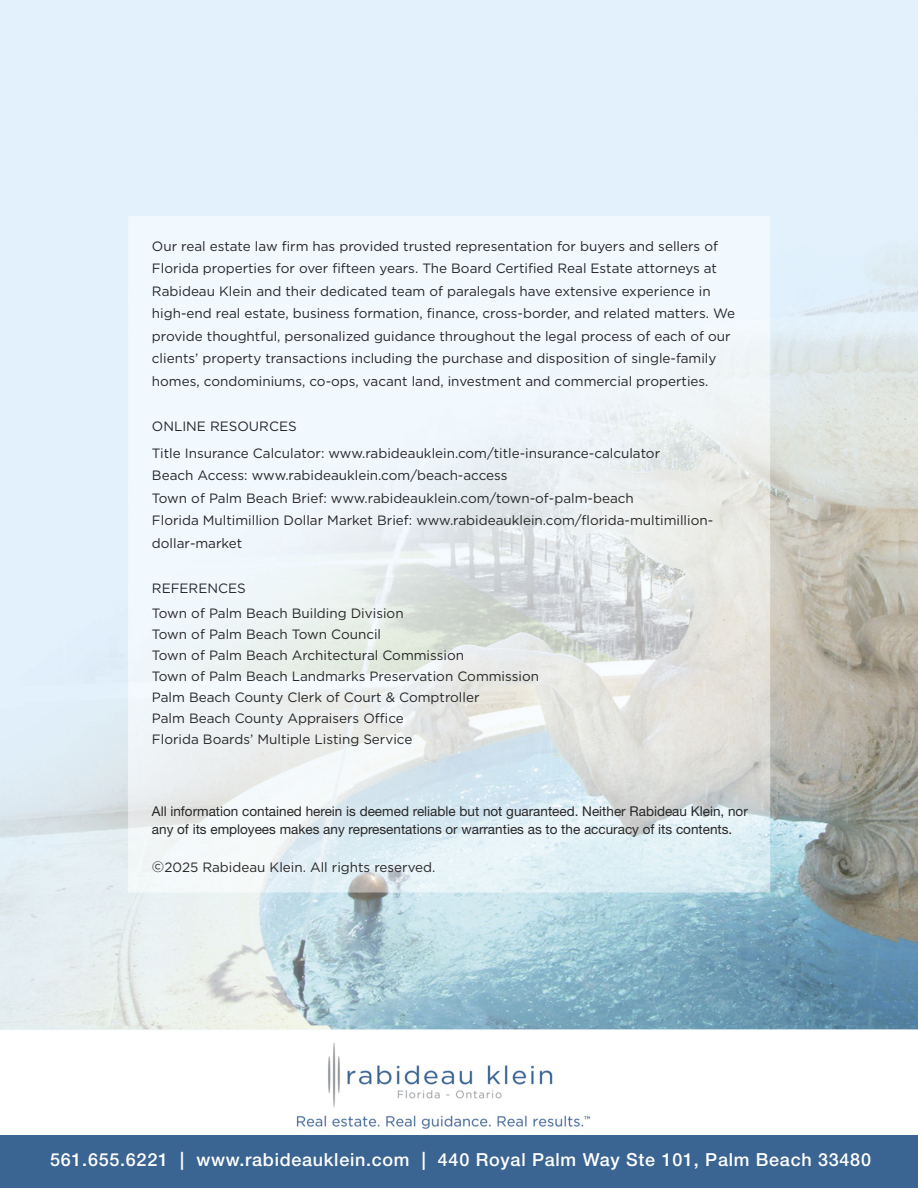
<style>
.page{position:relative;width:918px;height:1188px;background:#fff}
.page>*{position:absolute;margin:0;border:0;box-sizing:border-box;transform-origin:0 0}
.t1{font:500 18px "Helvetica Neue";letter-spacing:.04em;color:#fff}
.t2{font:13.5px/22.5px "Gotham";color:#272627}
.t3{font:13.5px/18px "Helvetica Neue";color:#272627}
.s1{font-size:15px}
</style>
<div class="page">
<img style="left:0;top:0;width:918px;height:1129px">
<div style="left:0;top:1135px;width:918px;height:53px;background:#3a6491"></div>
<p class="t2" style="left:152px;top:236px;width:585px">Our real estate law firm has provided trusted representation for buyers and sellers of Florida properties for over fifteen years. The Board Certified Real Estate attorneys at Rabideau Klein and their dedicated team of paralegals have extensive experience in high-end real estate, business formation, finance, cross-border, and related matters. We provide thoughtful, personalized guidance throughout the legal process of each of our clients’ property transactions including the purchase and disposition of single-family homes, condominiums, co-ops, vacant land, investment and commercial properties.</p>
<p class="t2" style="left:152px;top:414px;width:510px;line-height:27px">ONLINE RESOURCES<br>Title Insurance Calculator: www.rabideauklein.com/title-insurance-calculator</p>
<p class="t2" style="left:152px;top:466px;width:563px">Beach Access: www.rabideauklein.com/beach-access<br>Town of Palm Beach Brief: www.rabideauklein.com/town-of-palm-beach<br>Florida Multimillion Dollar Market Brief: www.rabideauklein.com/florida-multimillion&shy;dollar-market</p>
<p class="t2" style="left:152px;top:577px;width:253px;line-height:25.5px">REFERENCES<br>Town of Palm Beach Building Division</p>
<p class="t2" style="left:152px;top:625px;width:389px;line-height:21px">Town of Palm Beach Town Council<br>Town of Palm Beach Architectural Commission<br>Town of Palm Beach Landmarks Preservation Commission Palm Beach County Clerk of Court &amp; Comptroller<br>Palm Beach County Appraisers Office<br>Florida Boards’ Multiple Listing Service</p>
<p class="t3" style="left:152px;top:802px;width:597px">All information contained herein is deemed reliable but not guaranteed. Neither Rabideau Klein, nor any of its employees makes any representations or warranties as to the accuracy of its contents.</p>
<p class="t2" style="left:152px;top:857px;width:285px"><span class="s1">©</span>2025 Rabideau Klein. All rights reserved.</p>
<h1 class="t1" style="left:50px;top:1145px;width:822px">561.655.6221 | www.rabideauklein.com | 440 Royal Palm Way Ste 101, Palm Beach 33480</h1>
</div>
